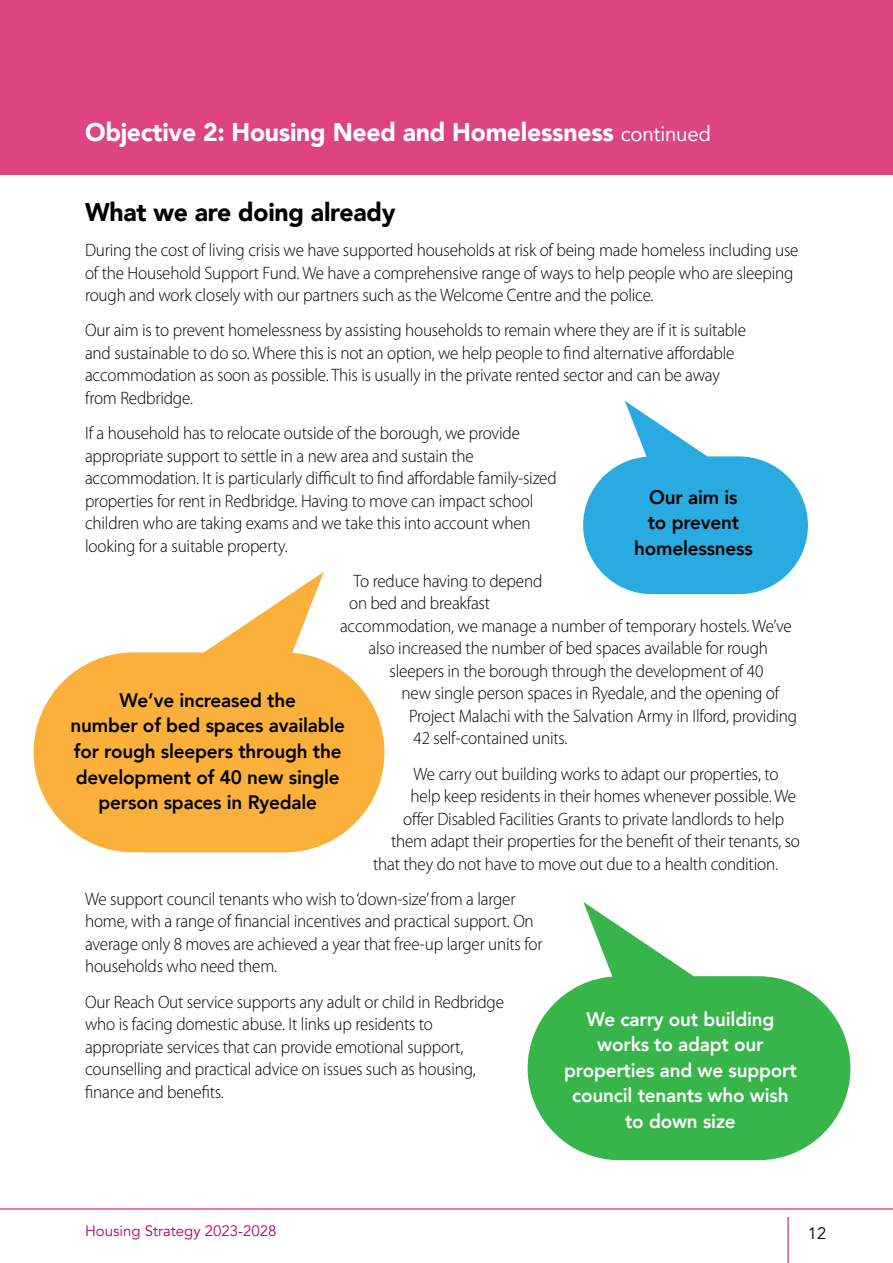
<style>
.page{position:relative;width:893px;height:1263px;background:#fff}
.page>*{position:absolute;margin:0;border:0;box-sizing:border-box;transform-origin:0 0}
.sub_head1{font:900 25.5px "Avenir";letter-spacing:-.01em;color:#fff}
.sub_head2{font:900 25.5px "Avenir";letter-spacing:-.01em;color:#000}
.bubble_text{font:800 19.5px/25.5px "Avenir";letter-spacing:-.01em;color:#000;text-align:center}
.bubble_text-2{font:800 19.5px/25.5px "Avenir";letter-spacing:-.01em;color:#fff;text-align:center}
.body_12_light{font:300 18px/22.5px "Myriad Pro";letter-spacing:-.01em;color:#000;scale:.95 1}
.t1{font:16.5px "Avenir";color:#000}
.t2{font:15px "Avenir";color:#bc0068}
.s1{font-weight:400;font-size:21px}
</style>
<div class="page">
<hr style="left:788px;top:1217px;width:1px;height:46px;background:#bc0068">
<hr style="left:0;top:1208px;width:893px;height:1px;background:#bc0068">
<div style="left:0;top:0;width:893px;height:174px;background:#de4383"></div>
<div style="left:583px;top:456px;width:225px;height:138px;background:#29abe2;border-radius:68px"></div>
<div style="left:34px;top:652px;width:350px;height:200px;background:#fab03b;border-radius:99px"></div>
<div style="left:528px;top:976px;width:322px;height:184px;background:#38b54a;border-radius:91px"></div>
<h1 class="sub_head1" style="left:85px;top:111px;width:627px">Objective 2: Housing Need and Homelessness <span class="s1">continued</span></h1>
<h2 class="sub_head2" style="left:85px;top:190px;width:312px">What we are doing already</h2>
<p class="body_12_light" style="left:85px;top:239px;width:753px">During the cost of living crisis we have supported households at risk of being made homeless including use of the Household Support Fund. We have a comprehensive range of ways to help people who are sleeping rough and work closely with our partners such as the Welcome Centre and the police.</p>
<p class="body_12_light" style="left:85px;top:319px;width:697px">Our aim is to prevent homelessness by assisting households to remain where they are if it is suitable and sustainable to do so. Where this is not an option, we help people to find alternative affordable accommodation as soon as possible. This is usually in the private rented sector and can be away from Redbridge.</p>
<p class="body_12_light" style="left:85px;top:422px;width:498px">If a household has to relocate outside of the borough, we provide appropriate support to settle in a new area and sustain the accommodation. It is particularly difficult to find affordable family-sized properties for rent in Redbridge. Having to move can impact school children who are taking exams and we take this into account when looking for a suitable property.</p>
<p class="body_12_light" style="left:354px;top:570px;width:200px">To reduce having to depend</p>
<p class="body_12_light" style="left:349px;top:592px;width:150px">on bed and breakfast</p>
<p class="body_12_light" style="left:340px;top:615px;width:477px">accommodation, we manage a number of temporary hostels. We’ve</p>
<p class="body_12_light" style="left:369px;top:637px;width:422px">also increased the number of bed spaces available for rough</p>
<p class="body_12_light" style="left:390px;top:660px;width:395px">sleepers in the borough through the development of 40</p>
<p class="body_12_light" style="left:402px;top:682px;width:399px">new single person spaces in Ryedale, and the opening of</p>
<p class="body_12_light" style="left:409px;top:705px;width:410px">Project Malachi with the Salvation Army in Ilford, providing</p>
<p class="body_12_light" style="left:414px;top:727px;width:164px">42 self-contained units.</p>
<p class="body_12_light" style="left:414px;top:763px;width:386px">We carry out building works to adapt our properties, to</p>
<p class="body_12_light" style="left:411px;top:785px;width:407px">help keep residents in their homes whenever possible. We</p>
<p class="body_12_light" style="left:403px;top:808px;width:403px">offer Disabled Facilities Grants to private landlords to help</p>
<p class="body_12_light" style="left:391px;top:830px;width:432px">them adapt their properties for the benefit of their tenants, so</p>
<p class="body_12_light" style="left:373px;top:853px;width:428px">that they do not have to move out due to a health condition.</p>
<p class="body_12_light" style="left:85px;top:888px;width:483px">We support council tenants who wish to ‘down-size’ from a larger home, with a range of financial incentives and practical support. On average only 8 moves are achieved a year that free-up larger units for households who need them.</p>
<p class="body_12_light" style="left:85px;top:991px;width:443px">Our Reach Out service supports any adult or child in Redbridge who is facing domestic abuse. It links up residents to appropriate services that can provide emotional support, counselling and practical advice on issues such as housing, finance and benefits.</p>
<p class="bubble_text" style="left:634px;top:484px;width:120px">Our aim is<br>to prevent homelessness</p>
<p class="bubble_text" style="left:70px;top:687px;width:276px">We’ve increased the<br>number of bed spaces available for rough sleepers through the development of 40 new single person spaces in Ryedale</p>
<p class="bubble_text-2" style="left:564px;top:1006px;width:234px">We carry out building works to adapt our properties and we support council tenants who wish to down size</p>
<p class="t2" style="left:85px;top:1222px;width:193px">Housing Strategy 2023-2028</p>
<p class="t1" style="left:808px;top:1223px;width:20px">12</p>
</div>
